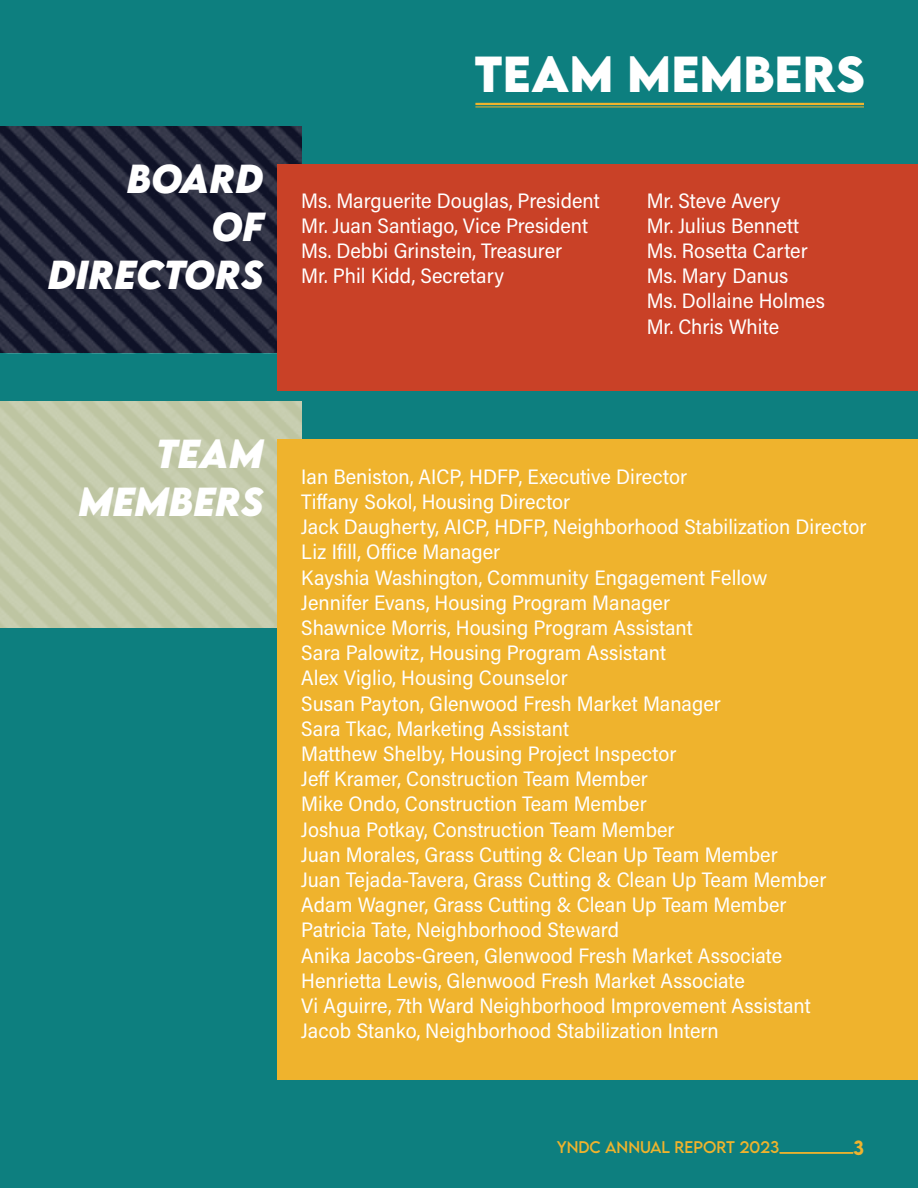
<style>
.page{position:relative;width:918px;height:1188px;background:#0d7f7f}
.page>*{position:absolute;margin:0;border:0;box-sizing:border-box;transform-origin:0 0}
.Heading{font:700 45px "LEMONMILK";color:#fff}
.t1{font:italic 700 36px "LEMONMILK";color:#fff}
.t2{font:21px "Acumin Variable Concept";color:#fff}
.t3{font:500 18px "LEMONMILK";color:#efb32d}
.t4{font:15px "LEMONMILK";color:#efb32d}
</style>
<div class="page">
<img style="left:0;top:127px;width:301px;height:226px">
<img style="left:0;top:401px;width:301px;height:227px">
<div style="left:278px;top:165px;width:640px;height:226px;background:#c94127"></div>
<div style="left:278px;top:439px;width:640px;height:641px;background:#efb32d"></div>
<hr style="left:475px;top:107px;width:389px;height:1px;background:#efb32d">
<hr style="left:475px;top:103px;width:389px;height:2px;background:#efb32d">
<hr style="left:780px;top:1152px;width:73px;height:1px;background:#efb32d">
<hr style="left:780px;top:1153px;width:73px;height:1px;background:#efb32d">
<p class="t1" style="left:127px;top:154px;width:28px">BOAR</p>
<p class="t1" style="left:236px;top:154px;width:29px">D</p>
<p class="t1" style="left:211px;top:202px;width:28px">OF</p>
<p class="t1" style="left:48px;top:250px;width:164px">DIRECTORS</p>
<p class="Heading" style="left:475px;top:43px;width:392px">TEAM MEMBERS</p>
<p class="t2" style="left:301px;top:186px;width:300px">Ms. Marguerite Douglas, President</p>
<p class="t2" style="left:301px;top:211px;width:288px">Mr. Juan Santiago, Vice President</p>
<p class="t2" style="left:301px;top:236px;width:262px">Ms. Debbi Grinstein, Treasurer</p>
<p class="t2" style="left:301px;top:262px;width:204px">Mr. Phil Kidd, Secretary</p>
<p class="t2" style="left:647px;top:186px;width:135px">Mr. Steve Avery</p>
<p class="t2" style="left:647px;top:211px;width:154px">Mr. Julius Bennett</p>
<p class="t2" style="left:647px;top:236px;width:162px">Ms. Rosetta Carter</p>
<p class="t2" style="left:647px;top:262px;width:143px">Ms. Mary Danus</p>
<p class="t2" style="left:647px;top:287px;width:180px">Ms. Dollaine Holmes</p>
<p class="t2" style="left:647px;top:312px;width:134px">Mr. Chris White</p>
<p class="t1" style="left:156px;top:429px;width:52px">TEAM</p>
<p class="t1" style="left:78px;top:477px;width:28px">MEMBERS</p>
<p class="t2" style="left:301px;top:462px;width:387px">Ian Beniston, AICP, HDFP, Executive Director</p>
<p class="t2" style="left:301px;top:487px;width:270px">Tiffany Sokol, Housing Director</p>
<p class="t2" style="left:301px;top:512px;width:566px">Jack Daugherty, AICP, HDFP, Neighborhood Stabilization Director</p>
<p class="t2" style="left:301px;top:538px;width:200px">Liz Ifill, Office Manager</p>
<p class="t2" style="left:301px;top:563px;width:468px">Kayshia Washington, Community Engagement Fellow</p>
<p class="t2" style="left:301px;top:588px;width:370px">Jennifer Evans, Housing Program Manager</p>
<p class="t2" style="left:301px;top:613px;width:393px">Shawnice Morris, Housing Program Assistant</p>
<p class="t2" style="left:301px;top:638px;width:366px">Sara Palowitz, Housing Program Assistant</p>
<p class="t2" style="left:301px;top:664px;width:268px">Alex Viglio, Housing Counselor</p>
<p class="t2" style="left:301px;top:689px;width:421px">Susan Payton, Glenwood Fresh Market Manager</p>
<p class="t2" style="left:301px;top:714px;width:269px">Sara Tkac, Marketing Assistant</p>
<p class="t2" style="left:301px;top:739px;width:377px">Matthew Shelby, Housing Project Inspector</p>
<p class="t2" style="left:301px;top:764px;width:348px">Jeff Kramer, Construction Team Member</p>
<p class="t2" style="left:301px;top:790px;width:347px">Mike Ondo, Construction Team Member</p>
<p class="t2" style="left:301px;top:815px;width:375px">Joshua Potkay, Construction Team Member</p>
<p class="t2" style="left:301px;top:840px;width:478px">Juan Morales, Grass Cutting &amp; Clean Up Team Member</p>
<p class="t2" style="left:301px;top:865px;width:527px">Juan Tejada-Tavera, Grass Cutting &amp; Clean Up Team Member</p>
<p class="t2" style="left:301px;top:890px;width:487px">Adam Wagner, Grass Cutting &amp; Clean Up Team Member</p>
<p class="t2" style="left:301px;top:916px;width:319px">Patricia Tate, Neighborhood Steward</p>
<p class="t2" style="left:301px;top:941px;width:482px">Anika Jacobs-Green, Glenwood Fresh Market Associate</p>
<p class="t2" style="left:301px;top:966px;width:445px">Henrietta Lewis, Glenwood Fresh Market Associate</p>
<p class="t2" style="left:301px;top:991px;width:511px">Vi Aguirre, 7th Ward Neighborhood Improvement Assistant</p>
<p class="t2" style="left:301px;top:1016px;width:419px">Jacob Stanko, Neighborhood Stabilization Intern</p>
<p class="t4" style="left:557px;top:1138px;width:224px">YNDC ANNUAL REPORT 2023</p>
<p class="t3" style="left:853px;top:1136px;width:12px">3</p>
</div>
